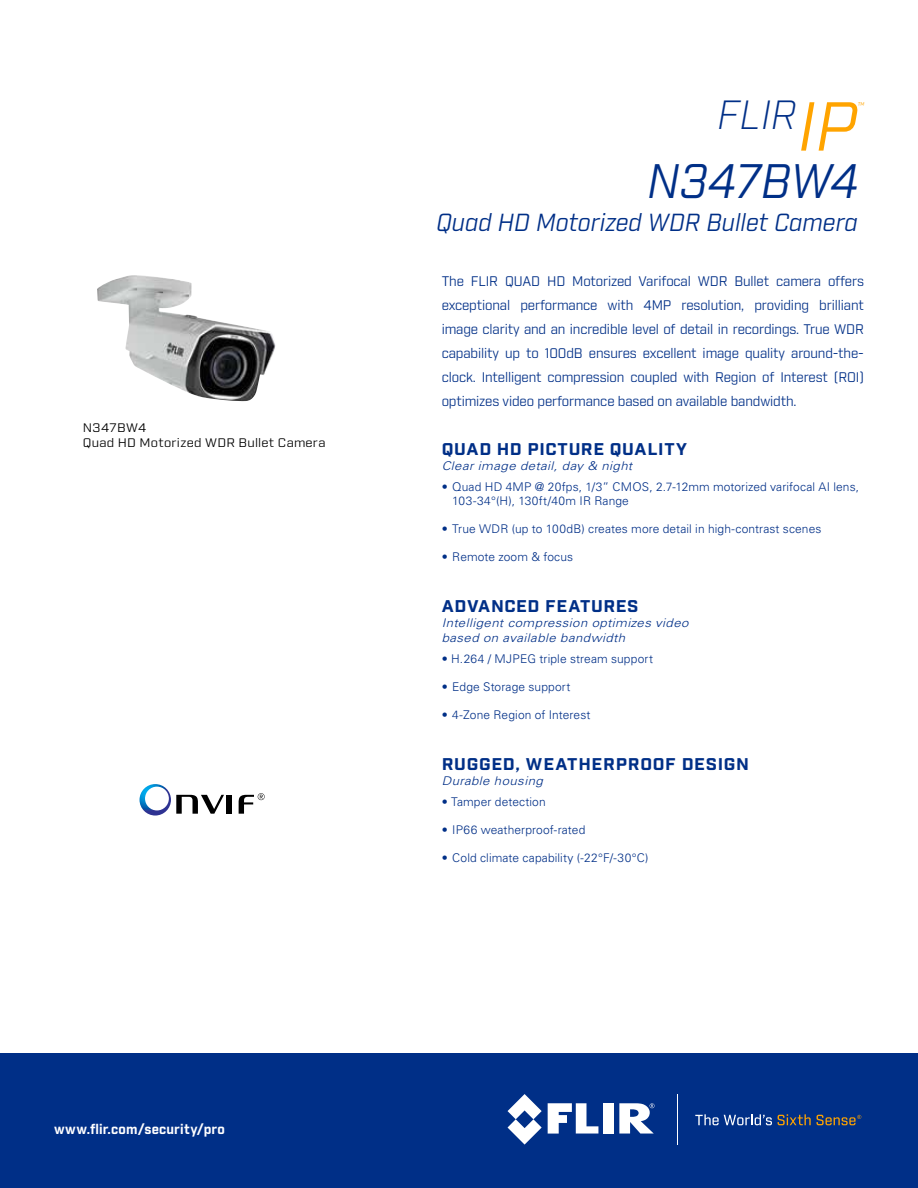
<style>
.page{position:relative;width:918px;height:1188px;background:#fff}
.page>*{position:absolute;margin:0;border:0;box-sizing:border-box;transform-origin:0 0}
.t1{font:italic 46.95px "Industry";letter-spacing:-.005em;color:#002f87}
.t2{font:italic 300 39.6px "Industry";color:#002f87}
.t3{font:italic 24px "Industry";color:#002f87}
.t4{font:700 16.5px "Industry";letter-spacing:.035em;color:#002f87;scale:1.1 1}
.t5{font:13.5px/24px "Industry";letter-spacing:-.01em;color:#002f87;text-align:justify}
.t6{font:700 13.5px "Industry";letter-spacing:.015em;color:#fff}
.t7{font:300 12px/14.4px "Univers LT Std";letter-spacing:.01em;color:#002f87}
.t8{font:italic 300 12px/15px "Univers LTCYR 45";letter-spacing:.035em;color:#002f87;scale:1.1 1}
.t9{font:12px/15px "Industry";letter-spacing:.02em;color:#000;scale:1.1 1}
.t10{font:italic 9.45px "Industry";color:#ffa400}
.s1{font-weight:400;font-size:67.2px;color:#ffa400}
</style>
<div class="page">
<div style="left:0;top:1053px;width:918px;height:135px;background:#002f87"></div>
<svg style="left:548px;top:1103px;width:50px;height:31px"></svg>
<div style="left:603px;top:1103px;width:11px;height:31px;background:#fff"></div>
<svg style="left:508px;top:1094px;width:34px;height:50px"></svg>
<svg style="left:619px;top:1103px;width:36px;height:31px"></svg>
<svg style="left:695px;top:1114px;width:77px;height:11px"></svg>
<svg style="left:778px;top:1114px;width:33px;height:11px"></svg>
<hr style="left:677px;top:1094px;width:1px;height:50px;background:#fff">
<svg style="left:817px;top:1115px;width:44px;height:10px"></svg>
<img style="left:97px;top:275px;width:179px;height:126px">
<div style="left:227px;top:795px;width:5px;height:19px;background:#000"></div>
<svg style="left:239px;top:793px;width:26px;height:21px"></svg>
<svg style="left:140px;top:784px;width:84px;height:32px"></svg>
<p class="t9" style="left:83px;top:420px;width:222px">N347BW4<br>Quad HD Motorized WDR Bullet Camera</p>
<p class="t6" style="left:54px;top:1121px;width:173px">www.flir.com/security/pro</p>
<h2 class="t2" style="left:717px;top:91px;width:141px">FLIR<span class="s1">IP</span></h2>
<p class="t10" style="left:857px;top:100px;width:8px">™</p>
<h1 class="t1" style="left:647px;top:153px;width:213px">N347BW4</h1>
<h3 class="t3" style="left:436px;top:208px;width:423px">Quad HD Motorized WDR Bullet Camera</h3>
<p class="t5" style="left:442px;top:269px;width:424px">The FLIR QUAD HD Motorized Varifocal WDR Bullet camera offers exceptional performance with 4MP resolution, providing brilliant image clarity and an incredible level of detail in recordings. True WDR capability up to 100dB ensures excellent image quality around-the&shy;clock. Intelligent compression coupled with Region of Interest (ROI) optimizes video performance based on available bandwidth.</p>
<p class="t4" style="left:442px;top:439px;width:225px">QUAD HD PICTURE QUALITY</p>
<p class="t8" style="left:442px;top:458px;width:175px">Clear image detail, day &amp; night</p>
<p class="t7" style="left:452px;top:479px;width:408px;text-indent:-10px">• Quad HD 4MP @ 20fps, 1/3” CMOS, 2.7-12mm motorized varifocal AI lens,<br>103-34°(H), 130ft/40m IR Range</p>
<p class="t7" style="left:442px;top:522px;width:381px">• True WDR (up to 100dB) creates more detail in high-contrast scenes</p>
<p class="t7" style="left:442px;top:550px;width:133px">• Remote zoom &amp; focus</p>
<p class="t4" style="left:442px;top:596px;width:181px">ADVANCED FEATURES</p>
<p class="t8" style="left:442px;top:615px;width:226px">Intelligent compression optimizes video based on available bandwidth</p>
<p class="t7" style="left:442px;top:652px;width:213px">• H.264 / MJPEG triple stream support</p>
<p class="t7" style="left:442px;top:680px;width:130px">• Edge Storage support</p>
<p class="t7" style="left:442px;top:708px;width:150px">• 4-Zone Region of Interest</p>
<p class="t4" style="left:442px;top:754px;width:281px">RUGGED, WEATHERPROOF DESIGN</p>
<p class="t8" style="left:442px;top:773px;width:93px">Durable housing</p>
<p class="t7" style="left:442px;top:795px;width:105px">• Tamper detection</p>
<p class="t7" style="left:442px;top:823px;width:145px">• IP66 weatherproof-rated</p>
<p class="t7" style="left:442px;top:850px;width:208px">• Cold climate capability (-22°F/-30°C)</p>
</div>
